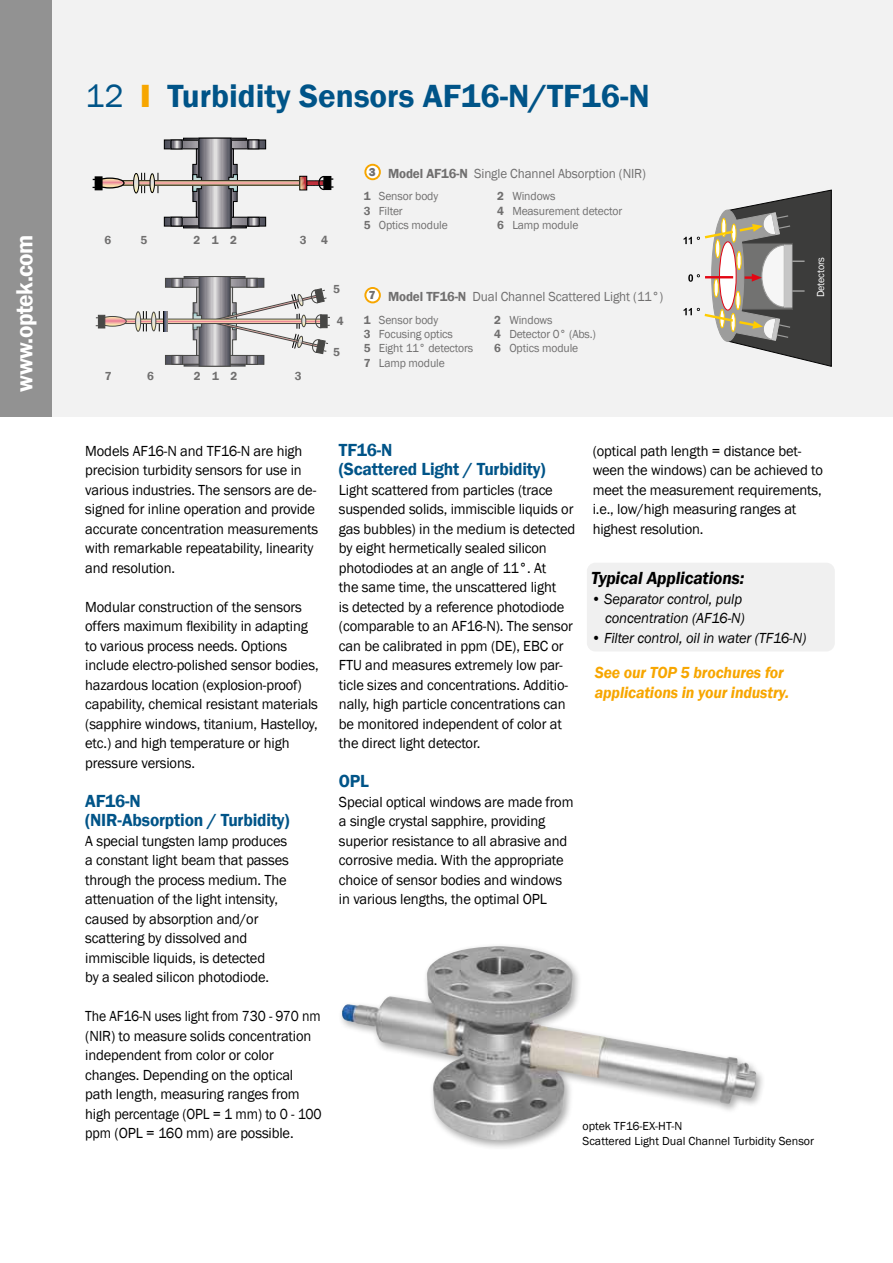
<style>
.page{position:relative;width:893px;height:1263px;background:#fff}
.page>*{position:absolute;margin:0;border:0;box-sizing:border-box;transform-origin:0 0}
.t1{font:600 33px "Franklin Gothic";color:#005488}
.t2{font:600 24px "Franklin Gothic";letter-spacing:-.025em;color:#fff}
.t3{font:600 18px/19.5px "Franklin Gothic";letter-spacing:-.01em;color:#005488}
.t4{font:italic 600 18px "Franklin Gothic";letter-spacing:-.01em;color:#000}
.t5{font:italic 600 16.5px/19.5px "Franklin Gothic";letter-spacing:-.01em;color:#f7a600;scale:.96 1}
.t6{font:15px/19.5px "Franklin Gothic";letter-spacing:-.01em;color:#000}
.t7{font:15px/19.5px "Franklin Gothic";letter-spacing:-.01em;color:#000;scale:.92 1}
.t8{font:italic 15px/19.5px "Franklin Gothic";letter-spacing:-.01em;color:#000;text-align:right}
.t9{font:13.5px "Franklin Gothic";letter-spacing:-.01em;color:#706f6f}
.t10{font:12px "Franklin Gothic";letter-spacing:-.01em;color:#706f6f}
.t11{font:12px/14.4px "Franklin Gothic";color:#000}
.t12{font:600 12px "Franklin Gothic";letter-spacing:.99em;color:#706f6f}
.t13{font:10.5px "Franklin Gothic";letter-spacing:-.01em;color:#fff}
.s1{font-weight:400}
.s2{font-weight:800;color:#f7a600}
.s3{font-weight:600}
</style>
<div class="page">
<div style="left:0;top:0;width:893px;height:417px;background:#f2f2f2"></div>
<div style="left:0;top:0;width:51px;height:417px;background:#929292"></div>
<div style="left:365px;top:165px;width:15px;height:14px;background:#fff;border-radius:50%"></div>
<div style="left:364px;top:164px;width:17px;height:16px;border:2px solid #f7a600;border-radius:50%"></div>
<div style="left:365px;top:288px;width:15px;height:14px;background:#fff;border-radius:50%"></div>
<div style="left:364px;top:287px;width:17px;height:16px;border:2px solid #f7a600;border-radius:50%"></div>
<hr style="left:122px;top:185px;width:178px;height:1px;background:#fff3ac">
<svg style="left:300px;top:175px;width:34px;height:16px"></svg>
<div style="left:300px;top:176px;width:7px;height:14px;border:1px solid #000"></div>
<div style="left:95px;top:178px;width:30px;height:11px;border:1px solid #000;border-radius:50%"></div>
<div style="left:133px;top:173px;width:6px;height:20px;border:1px solid #000;border-radius:50%"></div>
<svg style="left:134px;top:138px;width:132px;height:90px"></svg>
<div style="left:150px;top:173px;width:5px;height:20px;border:1px solid #000;border-radius:50%"></div>
<svg style="left:93px;top:178px;width:31px;height:10px"></svg>
<div style="left:95px;top:176px;width:8px;height:14px;background:#000;border:1px solid #000"></div>
<div style="left:184px;top:276px;width:61px;height:2px;border:1px solid #474745"></div>
<hr style="left:123px;top:321px;width:198px;height:1px;background:#ed899a">
<div style="left:123px;top:319px;width:198px;height:5px;border:1px solid #474745"></div>
<div style="left:135px;top:311px;width:6px;height:21px;border:1px solid #474745;border-radius:50%"></div>
<svg style="left:96px;top:316px;width:30px;height:10px"></svg>
<div style="left:98px;top:316px;width:29px;height:11px;border:1px solid #474745;border-radius:50%"></div>
<div style="left:98px;top:315px;width:7px;height:13px;background:#474745"></div>
<svg style="left:136px;top:277px;width:194px;height:89px"></svg>
<div style="left:587px;top:563px;width:248px;height:88px;background:#f0f0f0;border-radius:9px"></div>
<svg style="left:684px;top:190px;width:148px;height:177px"></svg>
<div style="left:338px;top:943px;width:427px;height:208px;background:#000;opacity:.33"></div>
<img style="left:342px;top:946px;width:414px;height:194px">
<h2 class="t2" style="left:10px;top:392px;width:159px;rotate:-90deg">www.optek.com</h2>
<h1 class="t1" style="left:85px;top:75px;width:566px"><span class="s1">12</span> <span class="s2">I</span> Turbidity Sensors AF16-N/TF16-N</h1>
<p class="t12" style="left:105px;top:233px;width:8px">6</p>
<p class="t12" style="left:141px;top:233px;width:8px">5</p>
<p class="t12" style="left:194px;top:233px;width:45px">212</p>
<p class="t12" style="left:300px;top:233px;width:30px">3 4</p>
<p class="t12" style="left:333px;top:282px;width:8px">5</p>
<p class="t12" style="left:337px;top:313px;width:8px">4</p>
<p class="t12" style="left:105px;top:368px;width:8px">7</p>
<p class="t12" style="left:147px;top:368px;width:8px">6</p>
<p class="t12" style="left:194px;top:368px;width:45px">212</p>
<p class="t12" style="left:295px;top:368px;width:8px">3</p>
<p class="t12" style="left:333px;top:345px;width:8px">5</p>
<p class="t9" style="left:369px;top:165px;width:279px"><sup>3</sup> <span class="s3">Model AF16-N</span> Single Channel Absorption (NIR)</p>
<p class="t10" style="left:364px;top:189px;width:76px"><span class="s3">1</span> Sensor body</p>
<p class="t10" style="left:497px;top:189px;width:60px"><span class="s3">2</span> Windows</p>
<p class="t10" style="left:364px;top:203px;width:41px"><span class="s3">3</span> Filter</p>
<p class="t10" style="left:497px;top:203px;width:126px"><span class="s3">4</span> Measurement detector</p>
<p class="t10" style="left:364px;top:218px;width:86px"><span class="s3">5</span> Optics module</p>
<p class="t10" style="left:497px;top:218px;width:83px"><span class="s3">6</span> Lamp module</p>
<p class="t9" style="left:369px;top:288px;width:296px"><sup>7</sup> <span class="s3">Model TF16-N</span> Dual Channel Scattered Light (11°)</p>
<p class="t10" style="left:364px;top:312px;width:76px"><span class="s3">1</span> Sensor body</p>
<p class="t10" style="left:494px;top:312px;width:60px"><span class="s3">2</span> Windows</p>
<p class="t10" style="left:364px;top:327px;width:91px"><span class="s3">3</span> Focusing optics</p>
<p class="t10" style="left:494px;top:327px;width:103px"><span class="s3">4</span> Detector 0° (Abs.)</p>
<p class="t10" style="left:364px;top:341px;width:111px"><span class="s3">5</span> Eight 11° detectors</p>
<p class="t10" style="left:494px;top:341px;width:86px"><span class="s3">6</span> Optics module</p>
<p class="t10" style="left:364px;top:355px;width:83px"><span class="s3">7</span> Lamp module</p>
<p class="t13" style="left:814px;top:297px;width:42px;rotate:-90deg">Detectors</p>
<p class="t6" style="left:85px;top:441px;width:235px">Models AF16-N and TF16-N are high precision turbidity sensors for use in various industries. The sensors are de&shy;signed for inline operation and provide accurate concentration measurements with remarkable repeatability, linearity and resolution.</p>
<p class="t6" style="left:85px;top:597px;width:235px">Modular construction of the sensors offers maximum flexibility in adapting to various process needs. Options include electro-polished sensor bodies, hazardous location (explosion-proof) capability, chemical resistant materials (sapphire windows, titanium, Hastelloy, etc.) and high temperature or high pressure versions.</p>
<p class="t3" style="left:85px;top:791px;width:206px">AF16-N<br>(NIR-Absorption / Turbidity)</p>
<p class="t6" style="left:85px;top:831px;width:205px">A special tungsten lamp produces a constant light beam that passes through the process medium. The attenuation of the light intensity, caused by absorption and/or scattering by dissolved and immiscible liquids, is detected<br>by a sealed silicon photodiode.</p>
<p class="t7" style="left:85px;top:1007px;width:258px">The AF16-N uses light from 730 - 970 nm (NIR) to measure solids concentration independent from color or color changes. Depending on the optical path length, measuring ranges from high percentage (OPL = 1 mm) to 0 - 100 ppm (OPL = 160 mm) are possible.</p>
<p class="t3" style="left:339px;top:440px;width:208px">TF16-N<br>(Scattered Light / Turbidity)</p>
<p class="t6" style="left:339px;top:480px;width:238px">Light scattered from particles (trace suspended solids, immiscible liquids or gas bubbles) in the medium is detected by eight hermetically sealed silicon photodiodes at an angle of 11°. At<br>the same time, the unscattered light<br>is detected by a reference photodiode (comparable to an AF16-N). The sensor can be calibrated in ppm (DE), EBC or FTU and measures extremely low par&shy;ticle sizes and concentrations. Additio&shy;nally, high particle concentrations can be monitored independent of color at the direct light detector.</p>
<p class="t3" style="left:339px;top:772px;width:32px">OPL</p>
<p class="t6" style="left:339px;top:792px;width:236px">Special optical windows are made from a single crystal sapphire, providing superior resistance to all abrasive and corrosive media. With the appropriate choice of sensor bodies and windows in various lengths, the optimal OPL</p>
<p class="t6" style="left:593px;top:441px;width:232px">(optical path length = distance bet&shy;ween the windows) can be achieved to meet the measurement requirements, i.e., low/high measuring ranges at highest resolution.</p>
<p class="t4" style="left:591px;top:566px;width:155px">Typical Applications:</p>
<p class="t8" style="left:591px;top:589px;width:155px"><span class="s3">•</span> Separator control, pulp concentration (AF16-N)</p>
<p class="t8" style="left:591px;top:628px;width:217px"><span class="s3">•</span> Filter control, oil in water (TF16-N)</p>
<p class="t5" style="left:595px;top:663px;width:204px">See our TOP 5 brochures for applications in your industry.</p>
<p class="t11" style="left:583px;top:1119px;width:233px">optek TF16-EX-HT-N<br>Scattered Light Dual Channel Turbidity Sensor</p>
</div>
